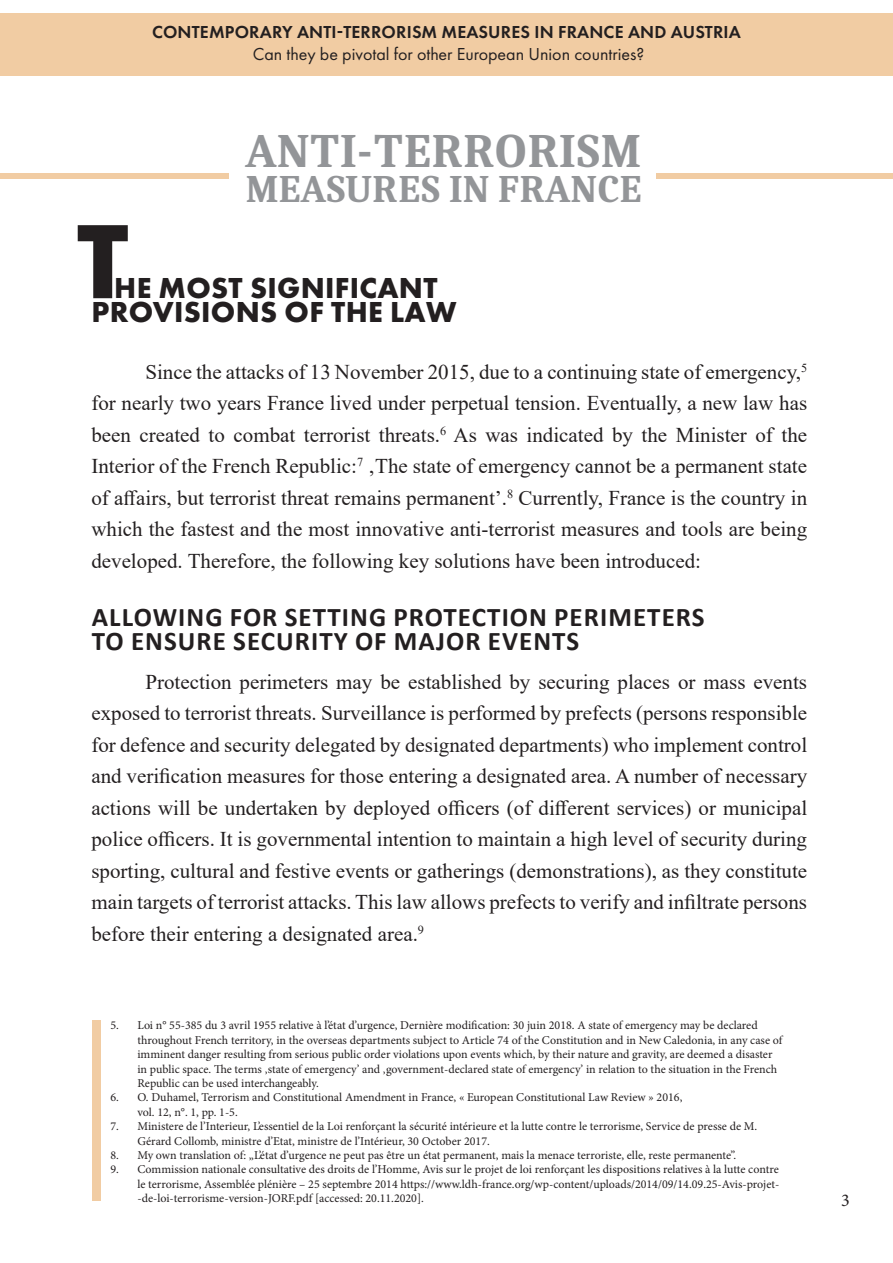
<style>
.page{position:relative;width:893px;height:1263px;background:#fff}
.page>*{position:absolute;margin:0;border:0;box-sizing:border-box;transform-origin:0 0}
.t1{font:700 109.5px "Futura PT";color:#231f20}
.t2{font:700 48px "Caladea";color:#939598}
.t3{font:700 39px "Caladea";color:#939598}
.t4{font:700 30px "Futura PT";letter-spacing:.01em;color:#231f20}
.t5{font:700 27px "Calibri";letter-spacing:.04em;color:#231f20}
.t6{font:21px/31.5px "Times New Roman";color:#231f20;text-align:justify}
.t7{font:600 18px "Futura PT";letter-spacing:.01em;color:#231f20}
.t8{font:18px "Futura PT";color:#231f20}
.t9{font:18px "Minion Pro";color:#231f20}
.t10{font:12px/14.4px "Minion Pro";color:#231f20}
</style>
<div class="page">
<div style="left:656px;top:173px;width:237px;height:5px;background:#f1cca3"></div>
<div style="left:0;top:173px;width:229px;height:5px;background:#f1cca3"></div>
<div style="left:93px;top:1020px;width:8px;height:181px;background:#f1cca3"></div>
<div style="left:0;top:13px;width:893px;height:62px;background:#f1cca3"></div>
<h3 class="t7" style="left:152px;top:21px;width:590px">CONTEMPORARY ANTI-TERRORISM MEASURES IN FRANCE AND AUSTRIA</h3>
<h3 class="t8" style="left:253px;top:43px;width:393px">Can they be pivotal for other European Union countries?</h3>
<p class="t2" style="left:246px;top:122px;width:397px">ANTI-TERRORISM</p>
<p class="t3" style="left:246px;top:165px;width:398px">MEASURES IN FRANCE</p>
<p class="t1" style="left:77px;top:191px;width:53px">T</p>
<p class="t4" style="left:114px;top:269px;width:325px">HE MOST SIGNIFICANT</p>
<p class="t4" style="left:91px;top:293px;width:366px">PROVISIONS OF THE LAW</p>
<p class="t6" style="left:91px;top:355px;width:717px;text-indent:54px">Since the attacks of 13 November 2015, due to a continuing state of emergency,<sup>5 </sup>for nearly two years France lived under perpetual tension. Eventually, a new law has been created to combat terrorist threats.<sup>6</sup> As was indicated by the Minister of the Interior of the French Republic:<sup>7</sup> ‚The state of emergency cannot be a permanent state of affairs, but terrorist threat remains permanent’.<sup>8</sup> Currently, France is the country in which the fastest and the most innovative anti-terrorist measures and tools are being developed. Therefore, the following key solutions have been introduced:</p>
<p class="t5" style="left:92px;top:598px;width:614px">ALLOWING FOR SETTING PROTECTION PERIMETERS</p>
<p class="t5" style="left:92px;top:622px;width:489px">TO ENSURE SECURITY OF MAJOR EVENTS</p>
<p class="t6" style="left:91px;top:665px;width:717px;text-indent:54px">Protection perimeters may be established by securing places or mass events exposed to terrorist threats. Surveillance is performed by prefects (persons responsible for defence and security delegated by designated departments) who implement control and verification measures for those entering a designated area. A number of necessary actions will be undertaken by deployed officers (of different services) or municipal police officers. It is governmental intention to maintain a high level of security during sporting, cultural and festive events or gatherings (demonstrations), as they constitute main targets of terrorist attacks. This law allows prefects to verify and infiltrate persons before their entering a designated area.<sup>9</sup></p>
<p class="t10" style="left:137px;top:1018px;width:646px;text-indent:-27px">5. Loi n° 55-385 du 3 avril 1955 relative à l’état d’urgence, Dernière modification: 30 juin 2018. A state of emergency may be declared throughout French territory, in the overseas departments subject to Article 74 of the Constitution and in New Caledonia, in any case of imminent danger resulting from serious public order violations upon events which, by their nature and gravity, are deemed a disaster in public space. The terms ‚state of emergency’ and ‚government-declared state of emergency’ in relation to the situation in the French Republic can be used interchangeably.</p>
<p class="t10" style="left:137px;top:1090px;width:546px;text-indent:-27px">6. O. Duhamel, Terrorism and Constitutional Amendment in France, « European Constitutional Law Review » 2016, vol. 12, n°. 1, pp. 1-5.</p>
<p class="t10" style="left:137px;top:1119px;width:621px;text-indent:-27px">7. Ministere de l’Interieur, L’essentiel de la Loi renforçant la sécurité intérieure et la lutte contre le terrorisme, Service de presse de M.<br>Gérard Collomb, ministre d’Etat, ministre de l’Intérieur, 30 October 2017.</p>
<p class="t10" style="left:110px;top:1148px;width:627px">8. My own translation of: „L’état d’urgence ne peut pas être un état permanent, mais la menace terroriste, elle, reste permanente”.</p>
<p class="t10" style="left:137px;top:1162px;width:643px;text-align:justify;text-indent:-27px">9. Commission nationale consultative des droits de l’Homme, Avis sur le projet de loi renforçant les dispositions relatives à la lutte contre le terrorisme, Assemblée plénière – 25 septembre 2014 https://www.ldh-france.org/wp-content/uploads/2014/09/14.09.25-Avis-projet--de-loi-terrorisme-version-JORF.pdf [accessed: 20.11.2020].</p>
<h3 class="t9" style="left:841px;top:1188px;width:10px">3</h3>
</div>
